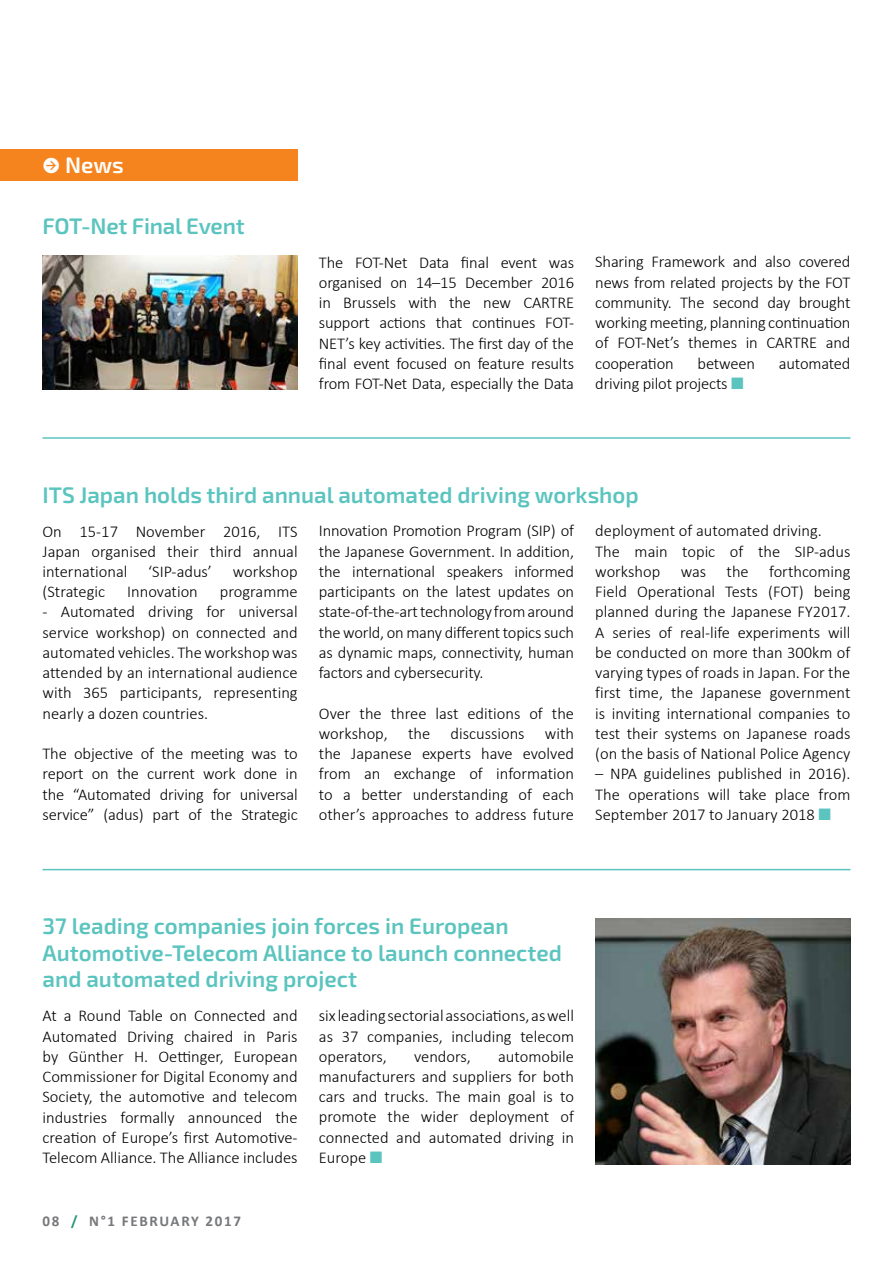
<style>
.page{position:relative;width:893px;height:1263px;background:#fff}
.page>*{position:absolute;margin:0;border:0;box-sizing:border-box;transform-origin:0 0}
.t1{font:600 22.5px/26.2px "Exo 2";color:#5bc4bf}
.t2{font:600 22.5px "Exo 2";color:#fff}
.t3{font:300 16.5px/20.2px "Calibri";color:#000;text-align:justify}
.t4{font:700 15px "Calibri";letter-spacing:.11em;color:#77787b}
.s1{font-family:"Klavika Arrows";font-weight:400}
.s2{color:#5bc4bf}
.s3{color:#289375}
</style>
<div class="page">
<div style="left:0;top:149px;width:298px;height:32px;background:#f5841f"></div>
<img style="left:43px;top:255px;width:255px;height:134px">
<hr style="left:43px;top:437px;width:807px;height:2px;background:#5bc4bf">
<hr style="left:43px;top:869px;width:807px;height:1px;background:#5bc4bf">
<img style="left:595px;top:918px;width:255px;height:246px">
<h1 class="t2" style="left:43px;top:151px;width:83px"><span class="s1">R</span> News</h1>
<h1 class="t1" style="left:43px;top:213px;width:204px">FOT-Net Final Event</h1>
<p class="t3" style="left:319px;top:252px;width:257px">The FOT-Net Data final event was organised on 14–15 December 2016 in Brussels with the new CARTRE support actions that continues FOT-NET’s key activities. The first day of the final event focused on feature results from FOT-Net Data, especially the Data</p>
<p class="t3" style="left:595px;top:252px;width:257px">Sharing Framework and also covered news from related projects by the FOT community. The second day brought working meeting, planning continuation of FOT-Net’s themes in CARTRE and cooperation</p>
<p class="t3" style="left:698px;top:353px;width:59px">between</p>
<p class="t3" style="left:779px;top:353px;width:73px">automated</p>
<p class="t3" style="left:595px;top:373px;width:150px">driving pilot projects <span class="s2">■</span></p>
<h1 class="t1" style="left:43px;top:482px;width:598px">ITS Japan holds third annual automated driving workshop</h1>
<p class="t3" style="left:43px;top:521px;width:257px">On 15-17 November 2016, ITS Japan organised their third annual international</p>
<p class="t3" style="left:319px;top:521px;width:257px">Innovation Promotion Program (SIP) of the Japanese Government. In addition, the international speakers informed participants on the latest updates on state-of-the-art technology from around the world, on many different topics such as dynamic maps, connectivity, human factors and cybersecurity.</p>
<p class="t3" style="left:319px;top:703px;width:257px">Over the three last editions of the workshop, the discussions with the Japanese experts have evolved from an exchange of information to a better understanding of each other’s approaches to address future</p>
<p class="t3" style="left:595px;top:521px;width:257px;text-align:left">deployment of automated driving.<br>The main topic of the SIP-adus workshop was the forthcoming Field Operational Tests (FOT) being planned during the Japanese FY2017.<br>A series of real-life experiments will be conducted on more than 300km of varying types of roads in Japan. For the first time, the Japanese government is inviting international companies to test their systems on Japanese roads (on the basis of National Police Agency</p>
<p class="t3" style="left:595px;top:764px;width:257px">– NPA guidelines published in 2016).<br>The operations will take place from September 2017 to January 2018 <span class="s2">■</span></p>
<p class="t3" style="left:148px;top:561px;width:65px">‘SIP-adus’</p>
<p class="t3" style="left:233px;top:561px;width:66px">workshop</p>
<p class="t3" style="left:43px;top:581px;width:64px">(Strategic</p>
<p class="t3" style="left:127px;top:581px;width:72px">Innovation</p>
<p class="t3" style="left:220px;top:581px;width:79px">programme</p>
<p class="t3" style="left:43px;top:602px;width:257px">- Automated driving for universal service workshop) on connected and automated vehicles. The workshop was attended by an international audience with 365 participants, representing nearly a dozen countries.</p>
<p class="t3" style="left:43px;top:743px;width:257px">The objective of the meeting was to report on the current work done in the “Automated driving for universal service” (adus) part of the Strategic</p>
<h1 class="t1" style="left:43px;top:914px;width:521px">37 leading companies join forces in European<br>Automotive-Telecom Alliance to launch connected and automated driving project</h1>
<p class="t3" style="left:43px;top:1005px;width:257px">At a Round Table on Connected and Automated Driving chaired in Paris by Günther H. Oettinger, European Commissioner for Digital Economy and Society, the automotive and telecom industries formally announced the creation of Europe’s first Automotive-Telecom Alliance. The Alliance includes</p>
<p class="t3" style="left:319px;top:1005px;width:257px">six leading sectorial associations, as well as 37 companies, including telecom operators,</p>
<p class="t3" style="left:319px;top:1046px;width:257px;text-indent:179px">automobile manufacturers and suppliers for both cars and trucks. The main goal is to promote the wider deployment of connected and automated driving in Europe <span class="s2">■</span></p>
<p class="t3" style="left:414px;top:1046px;width:58px">vendors,</p>
<p class="t4" style="left:43px;top:1210px;width:200px">08 <span class="s3">/</span> N°1 FEBRUARY 2017</p>
</div>
